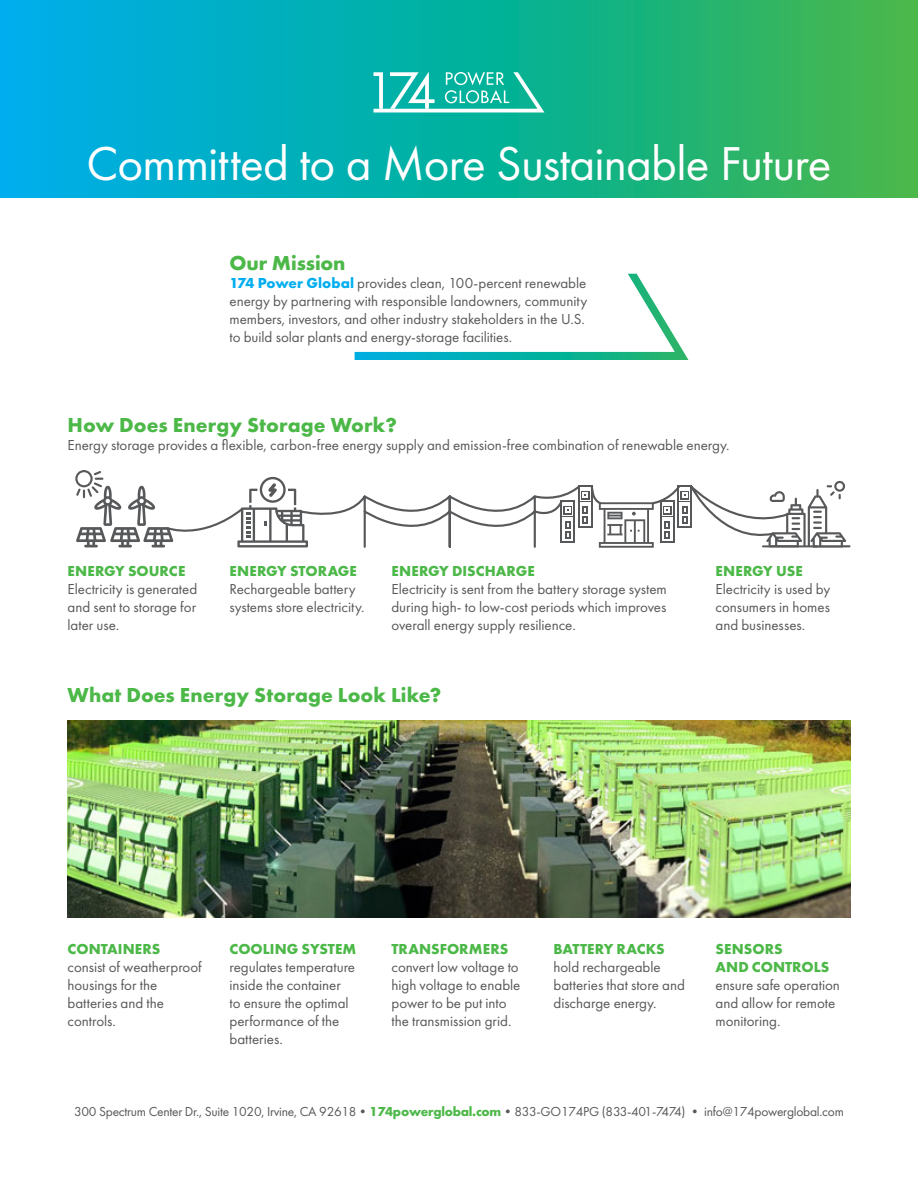
<style>
.page{position:relative;width:918px;height:1188px;background:#fff}
.page>*{position:absolute;margin:0;border:0;box-sizing:border-box;transform-origin:0 0}
.Display_Type{font:49.35px "Futura PT";letter-spacing:-.015em;color:#fff}
.Display_Headlines{font:700 21px "Futura PT";letter-spacing:.005em;color:#4cb848}
.t1{font:15px/18px "Futura PT";color:#57585a}
.t2{font:700 15px/18px "Futura PT";letter-spacing:.005em;color:#4cb848}
.t3{font:13.5px "Futura PT";letter-spacing:-.02em;color:#57585a}
.s1{font-weight:700;color:#00aeef}
.s2{font-weight:700;color:#4cb848}
</style>
<div class="page">
<svg style="left:75px;top:470px;width:775px;height:78px"></svg>
<svg style="left:0;top:0;width:918px;height:198px;background:#12b19c"></svg>
<svg style="left:374px;top:72px;width:170px;height:40px"></svg>
<img style="left:68px;top:720px;width:782px;height:198px">
<svg style="left:355px;top:274px;width:333px;height:86px"></svg>
<p class="Display_Type" style="left:87px;top:134px;width:746px">Committed to a More Sustainable Future</p>
<p class="Display_Headlines" style="left:230px;top:249px;width:117px">Our Mission</p>
<p class="t1" style="left:230px;top:274px;width:359px"><span class="s1">174 Power Global</span> provides clean, 100-percent renewable energy by partnering with responsible landowners, community members, investors, and other industry stakeholders in the U.S. to build solar plants and energy-storage facilities.</p>
<p class="Display_Headlines" style="left:68px;top:411px;width:331px">How Does Energy Storage Work?</p>
<p class="t1" style="left:68px;top:436px;width:664px">Energy storage provides a flexible, carbon-free energy supply and emission-free combination of renewable energy.</p>
<p class="t2" style="left:68px;top:562px;width:119px">ENERGY SOURCE</p>
<p class="t1" style="left:68px;top:580px;width:131px;text-align:justify">Electricity is generated and sent to storage for later use.</p>
<p class="t2" style="left:230px;top:562px;width:129px">ENERGY STORAGE</p>
<p class="t1" style="left:230px;top:580px;width:136px">Rechargeable battery systems store electricity.</p>
<p class="t2" style="left:392px;top:562px;width:145px">ENERGY DISCHARGE</p>
<p class="t1" style="left:392px;top:580px;width:277px;text-align:justify">Electricity is sent from the battery storage system during high- to low-cost periods which improves overall energy supply resilience.</p>
<p class="Display_Headlines" style="left:68px;top:681px;width:375px">What Does Energy Storage Look Like?</p>
<p class="t2" style="left:716px;top:562px;width:89px">ENERGY USE</p>
<p class="t1" style="left:716px;top:580px;width:116px;text-align:justify">Electricity is used by consumers in homes and businesses.</p>
<p class="t2" style="left:68px;top:940px;width:95px">CONTAINERS</p>
<p class="t1" style="left:68px;top:958px;width:136px">consist of weatherproof housings for the batteries and the controls.</p>
<p class="t2" style="left:230px;top:940px;width:128px">COOLING SYSTEM</p>
<p class="t1" style="left:230px;top:958px;width:127px">regulates temperature inside the container to ensure the optimal performance of the batteries.</p>
<p class="t2" style="left:392px;top:940px;width:118px">TRANSFORMERS</p>
<p class="t1" style="left:392px;top:958px;width:131px">convert low voltage to high voltage to enable power to be put into the transmission grid.</p>
<p class="t2" style="left:554px;top:940px;width:113px">BATTERY RACKS</p>
<p class="t1" style="left:554px;top:958px;width:133px">hold rechargeable batteries that store and discharge energy.</p>
<p class="t2" style="left:716px;top:940px;width:116px">SENSORS<br>AND CONTROLS</p>
<p class="t1" style="left:716px;top:976px;width:126px">ensure safe operation and allow for remote monitoring.</p>
<p class="t3" style="left:74px;top:1103px;width:771px">300 Spectrum Center Dr., Suite 1020, Irvine, CA 92618•<span class="s2">174powerglobal.com</span>•833-GO174PG (833-401-7474) • info@174powerglobal.com</p>
</div>
